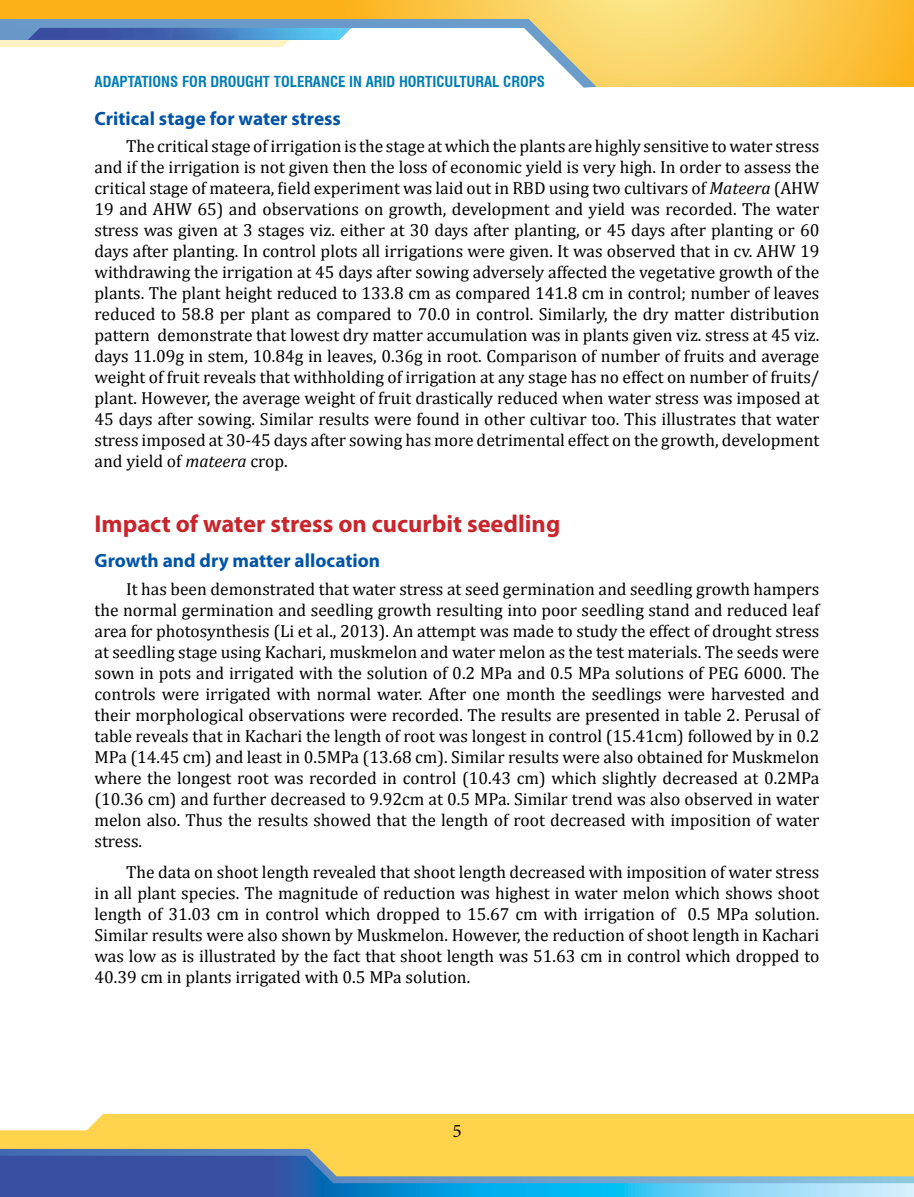
<style>
.page{position:relative;width:914px;height:1197px;background:#fff}
.page>*{position:absolute;margin:0;border:0;box-sizing:border-box;transform-origin:0 0}
.t1{font:700 24.5px "Myriad Pro";color:#c9252c}
.t2{font:700 19.25px "Myriad Pro";color:#0054a6}
.t3{font:19.25px "Minion Pro";color:#000}
.t4{font:17.5px/21px "Cambria";color:#000;text-align:justify}
.t5{font:700 condensed 14.88px "Swiss 721 BT";color:#007db7}
.s1{font-style:italic}
</style>
<div class="page">
<svg style="left:0;top:0;width:914px;height:87px;background:#fbc84c"></svg>
<svg style="left:0;top:19px;width:596px;height:68px"></svg>
<div style="left:0;top:1114px;width:914px;height:35px;background:#ffd44c"></div>
<svg style="left:0;top:1149px;width:914px;height:7px;background:#c2b370"></svg>
<svg style="left:0;top:1156px;width:914px;height:41px;background:#809c9c"></svg>
<p class="t5" style="left:94px;top:73px;width:452px">ADAPTATIONS FOR DROUGHT TOLERANCE IN ARID HORTICULTURAL CROPS</p>
<p class="t2" style="left:94px;top:106px;width:248px">Critical stage for water stress</p>
<p class="t4" style="left:94px;top:135px;width:726px;text-indent:32px">The critical stage of irrigation is the stage at which the plants are highly sensitive to water stress and if the irrigation is not given then the loss of economic yield is very high. In order to assess the critical stage of mateera, field experiment was laid out in RBD using two cultivars of <span class="s1">Mateera</span> (AHW 19 and AHW 65) and observations on growth, development and yield was recorded. The water stress was given at 3 stages viz. either at 30 days after planting, or 45 days after planting or 60 days after planting. In control plots all irrigations were given. It was observed that in cv. AHW 19 withdrawing the irrigation at 45 days after sowing adversely affected the vegetative growth of the plants. The plant height reduced to 133.8 cm as compared 141.8 cm in control; number of leaves reduced to 58.8 per plant as compared to 70.0 in control. Similarly, the dry matter distribution pattern demonstrate that lowest dry matter accumulation was in plants given viz. stress at 45 viz. days 11.09g in stem, 10.84g in leaves, 0.36g in root. Comparison of number of fruits and average weight of fruit reveals that withholding of irrigation at any stage has no effect on number of fruits/ plant. However, the average weight of fruit drastically reduced when water stress was imposed at 45 days after sowing. Similar results were found in other cultivar too. This illustrates that water stress imposed at 30-45 days after sowing has more detrimental effect on the growth, development and yield of <span class="s1">mateera</span> crop.</p>
<h1 class="t1" style="left:94px;top:507px;width:467px">Impact of water stress on cucurbit seedling</h1>
<p class="t2" style="left:94px;top:548px;width:287px">Growth and dry matter allocation</p>
<p class="t4" style="left:94px;top:578px;width:726px;text-indent:32px">It has been demonstrated that water stress at seed germination and seedling growth hampers the normal germination and seedling growth resulting into poor seedling stand and reduced leaf area for photosynthesis (Li et al., 2013). An attempt was made to study the effect of drought stress at seedling stage using Kachari, muskmelon and water melon as the test materials. The seeds were sown in pots and irrigated with the solution of 0.2 MPa and 0.5 MPa solutions of PEG 6000. The controls were irrigated with normal water. After one month the seedlings were harvested and their morphological observations were recorded. The results are presented in table 2. Perusal of table reveals that in Kachari the length of root was longest in control (15.41cm) followed by in 0.2<br>MPa (14.45 cm) and least in 0.5MPa (13.68 cm). Similar results were also obtained for Muskmelon where the longest root was recorded in control (10.43 cm) which slightly decreased at 0.2MPa (10.36 cm) and further decreased to 9.92cm at 0.5 MPa. Similar trend was also observed in water melon also. Thus the results showed that the length of root decreased with imposition of water stress.</p>
<p class="t4" style="left:94px;top:861px;width:726px;text-indent:32px">The data on shoot length revealed that shoot length decreased with imposition of water stress in all plant species. The magnitude of reduction was highest in water melon which shows shoot length of 31.03 cm in control which dropped to 15.67 cm with irrigation of 0.5 MPa solution.<br>Similar results were also shown by Muskmelon. However, the reduction of shoot length in Kachari was low as is illustrated by the fact that shoot length was 51.63 cm in control which dropped to 40.39 cm in plants irrigated with 0.5 MPa solution.</p>
<p class="t3" style="left:452px;top:1118px;width:11px">5</p>
</div>
